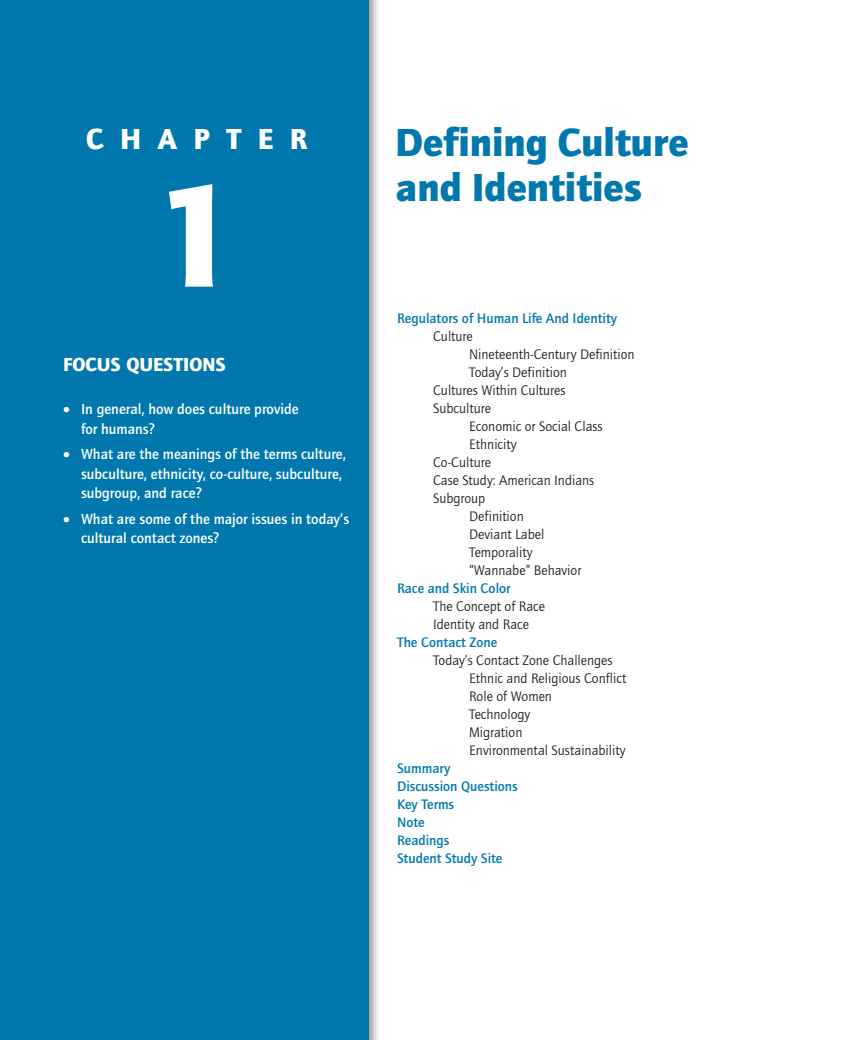
<style>
.page{position:relative;width:851px;height:1040px;background:#fff}
.page>*{position:absolute;margin:0;border:0;box-sizing:border-box;transform-origin:0 0}
.Chapter_Number{font:900 150px "Quay Sans EF";color:#fff}
.Chapter_Title{font:900 40.5px/45px "Quay Sans EF";color:#0078ae}
.Chapter_Number-2{font:900 30px "Quay Sans EF";letter-spacing:.55em;color:#fff}
.Focus_Question{font:900 19.5px "Quay Sans EF";color:#fff}
.Learning_Object_Box{font:500 15px/19.5px "Quay Sans EF";color:#fff}
.TOC_Head_3{font:14.25px "Quay Sans EF";color:#231f20}
.TOC_Head_2{font:14.25px "Quay Sans EF";color:#231f20}
.TOC_Head_1{font:500 14.25px "Quay Sans EF";color:#0078ae}
</style>
<div class="page">
<div style="left:0;top:0;width:381px;height:1040px;background:#231f20;opacity:.45"></div>
<div style="left:0;top:0;width:368px;height:1040px;background:#0078ae"></div>
<p class="Chapter_Number-2" style="left:86px;top:121px;width:222px">CHAPTER</p>
<p class="Chapter_Number" style="left:153px;top:148px;width:89px">1</p>
<p class="Focus_Question" style="left:63px;top:353px;width:164px">FOCUS QUESTIONS</p>
<p class="Learning_Object_Box" style="left:81px;top:399px;width:219px;text-indent:-18px">• In general, how does culture provide for humans?</p>
<p class="Learning_Object_Box" style="left:81px;top:444px;width:266px;text-indent:-18px">• What are the meanings of the terms culture, subculture, ethnicity, co-culture, subculture, subgroup, and race?</p>
<p class="Learning_Object_Box" style="left:81px;top:509px;width:270px;text-indent:-18px">• What are some of the major issues in today’s cultural contact zones?</p>
<p class="Chapter_Title" style="left:395px;top:120px;width:295px">Defining Culture and Identities</p>
<p class="TOC_Head_1" style="left:397px;top:310px;width:222px">Regulators of Human Life And Identity</p>
<p class="TOC_Head_2" style="left:433px;top:328px;width:41px">Culture</p>
<p class="TOC_Head_3" style="left:469px;top:346px;width:167px">Nineteenth-Century Definition</p>
<p class="TOC_Head_3" style="left:469px;top:364px;width:99px">Today’s Definition</p>
<p class="TOC_Head_2" style="left:433px;top:382px;width:134px">Cultures Within Cultures</p>
<p class="TOC_Head_2" style="left:433px;top:400px;width:59px">Subculture</p>
<p class="TOC_Head_3" style="left:469px;top:418px;width:135px">Economic or Social Class</p>
<p class="TOC_Head_3" style="left:469px;top:436px;width:49px">Ethnicity</p>
<p class="TOC_Head_2" style="left:433px;top:454px;width:59px">Co-Culture</p>
<p class="TOC_Head_2" style="left:433px;top:472px;width:163px">Case Study: American Indians</p>
<p class="TOC_Head_2" style="left:433px;top:490px;width:54px">Subgroup</p>
<p class="TOC_Head_3" style="left:469px;top:508px;width:56px">Definition</p>
<p class="TOC_Head_3" style="left:469px;top:526px;width:77px">Deviant Label</p>
<p class="TOC_Head_3" style="left:469px;top:544px;width:65px">Temporality</p>
<p class="TOC_Head_3" style="left:469px;top:562px;width:114px">“Wannabe” Behavior</p>
<p class="TOC_Head_1" style="left:397px;top:580px;width:115px">Race and Skin Color</p>
<p class="TOC_Head_2" style="left:433px;top:598px;width:113px">The Concept of Race</p>
<p class="TOC_Head_2" style="left:433px;top:616px;width:97px">Identity and Race</p>
<p class="TOC_Head_1" style="left:397px;top:634px;width:102px">The Contact Zone</p>
<p class="TOC_Head_2" style="left:433px;top:652px;width:181px">Today’s Contact Zone Challenges</p>
<p class="TOC_Head_3" style="left:469px;top:670px;width:159px">Ethnic and Religious Conflict</p>
<p class="TOC_Head_3" style="left:469px;top:688px;width:84px">Role of Women</p>
<p class="TOC_Head_3" style="left:469px;top:706px;width:63px">Technology</p>
<p class="TOC_Head_3" style="left:469px;top:724px;width:55px">Migration</p>
<p class="TOC_Head_3" style="left:469px;top:742px;width:158px">Environmental Sustainability</p>
<p class="TOC_Head_1" style="left:397px;top:760px;width:55px">Summary</p>
<p class="TOC_Head_1" style="left:397px;top:778px;width:122px">Discussion Questions</p>
<p class="TOC_Head_1" style="left:397px;top:796px;width:59px">Key Terms</p>
<p class="TOC_Head_1" style="left:397px;top:814px;width:29px">Note</p>
<p class="TOC_Head_1" style="left:397px;top:832px;width:54px">Readings</p>
<p class="TOC_Head_1" style="left:397px;top:850px;width:107px">Student Study Site</p>
</div>
